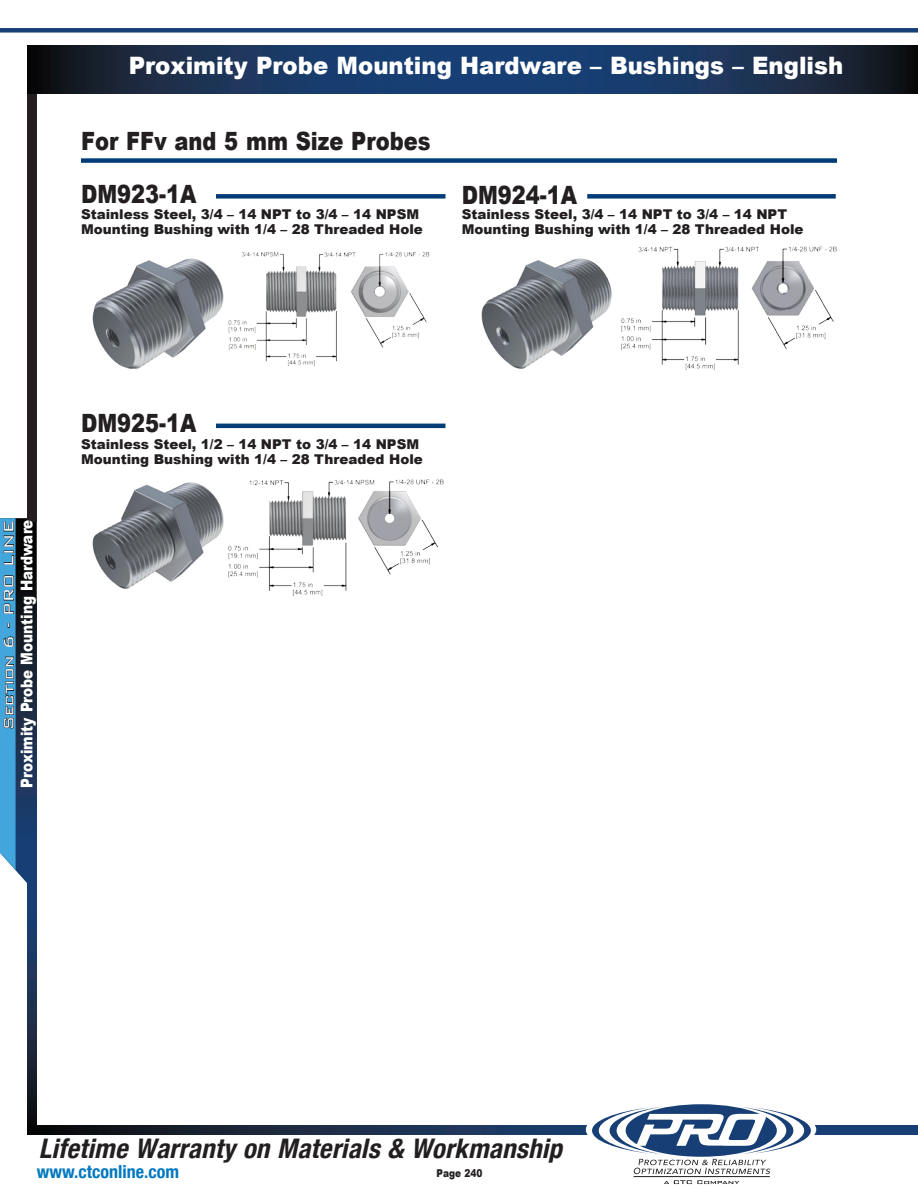
<style>
.page{position:relative;width:918px;height:1188px;background:#fff}
.page>*{position:absolute;margin:0;border:0;box-sizing:border-box;transform-origin:0 0}
.t1{font:italic 700 condensed 27px "Helvetica Neue";color:#231f20}
.t2{font:900 25.2px "Arial";color:#231f20;scale:.83 1}
.t3{font:900 24px "Arial";color:#fff;scale:.95 1}
.t4{font:700 condensed 18px "Helvetica Neue";color:#0078c0}
.t5{font:300 18px "Bank Gothic";color:#fff}
.t6{font:900 16.2px "Arial";color:#fff;scale:.83 1}
.t7{font:900 13.5px/15px "Arial";color:#231f20}
.t8{font:900 10.8px "Arial";color:#231f20;scale:.83 1}
</style>
<div class="page">
<svg style="left:27px;top:894px;width:10px;height:231px;background:#192c49"></svg>
<svg style="left:27px;top:1125px;width:890px;height:10px;background:#182b48"></svg>
<svg style="left:0;top:518px;width:37px;height:376px;background:#305a7a"></svg>
<div style="left:27px;top:46px;width:10px;height:475px;background:#231f20"></div>
<div style="left:586px;top:1098px;width:230px;height:62px;background:#fff;border-radius:50%"></div>
<svg style="left:664px;top:1180px;width:75px;height:4px"></svg>
<hr style="left:634px;top:1176px;width:136px;height:1px;background:#231f20">
<svg style="left:592px;top:1104px;width:219px;height:70px"></svg>
<div style="left:0;top:28px;width:918px;height:5px;background:#173f75"></div>
<div style="left:216px;top:194px;width:230px;height:5px;background:#003d78"></div>
<hr style="left:216px;top:424px;width:230px;height:4px;background:#003d78">
<div style="left:587px;top:194px;width:249px;height:5px;background:#003d78"></div>
<img style="left:228px;top:252px;width:202px;height:114px">
<img style="left:621px;top:246px;width:216px;height:124px">
<img style="left:228px;top:479px;width:216px;height:117px">
<img style="left:92px;top:258px;width:132px;height:111px">
<img style="left:92px;top:482px;width:132px;height:107px">
<img style="left:481px;top:258px;width:131px;height:111px">
<div style="left:81px;top:158px;width:756px;height:5px;background:#003d78"></div>
<svg style="left:27px;top:46px;width:891px;height:47px;background:#183255"></svg>
<p class="t3" style="left:129px;top:48px;width:754px">Proximity Probe Mounting Hardware – Bushings – English</p>
<p class="t2" style="left:81px;top:123px;width:423px">For FFv and 5 mm Size Probes</p>
<p class="t2" style="left:81px;top:176px;width:141px">DM923-1A</p>
<p class="t7" style="left:81px;top:207px;width:343px">Stainless Steel, 3/4 – 14 NPT to 3/4 – 14 NPSM<br>Mounting Bushing with 1/4 – 28 Threaded Hole</p>
<p class="t2" style="left:462px;top:176px;width:141px">DM924-1A</p>
<p class="t7" style="left:462px;top:207px;width:343px">Stainless Steel, 3/4 – 14 NPT to 3/4 – 14 NPT<br>Mounting Bushing with 1/4 – 28 Threaded Hole</p>
<p class="t5" style="left:-5px;top:730px;width:211px;rotate:-90deg">Section 6 - PRO LINE</p>
<p class="t6" style="left:15px;top:788px;width:325px;rotate:-90deg">Proximity Probe Mounting Hardware</p>
<p class="t2" style="left:81px;top:405px;width:141px">DM925-1A</p>
<p class="t7" style="left:81px;top:436px;width:343px">Stainless Steel, 1/2 – 14 NPT to 3/4 – 14 NPSM<br>Mounting Bushing with 1/4 – 28 Threaded Hole</p>
<p class="t1" style="left:39px;top:1132px;width:532px">Lifetime Warranty on Materials &amp; Workmanship</p>
<p class="t8" style="left:437px;top:1166px;width:57px">Page 240</p>
<p class="t4" style="left:37px;top:1161px;width:144px">www.ctconline.com</p>
</div>
